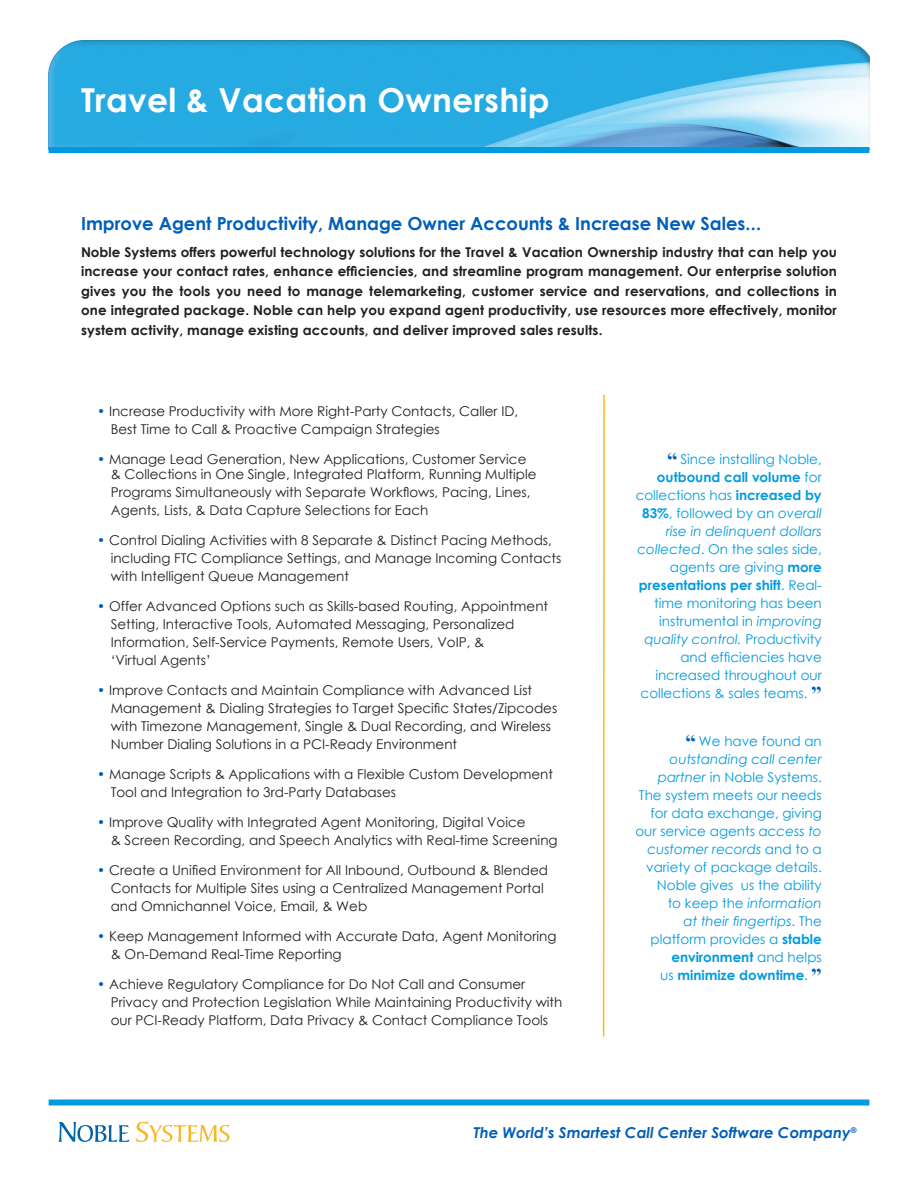
<style>
.page{position:relative;width:918px;height:1188px;background:#fff}
.page>*{position:absolute;margin:0;border:0;box-sizing:border-box;transform-origin:0 0}
.t1{font:700 33px "Century Gothic";letter-spacing:.01em;color:#fff}
.t2{font:700 18px "Century Gothic";color:#005fb9}
.t3{font:italic 700 15px "Century Gothic";color:#005fb9}
.t4{font:13.5px/18px "Century Gothic";color:#231f20}
.t5{font:13.5px/18px "Century Gothic";color:#009bde;text-align:right}
.t6{font:700 13.5px/19.5px "Century Gothic";letter-spacing:.01em;color:#231f20;text-align:justify}
.t7{font:13.5px "Century Gothic";color:#221f1f}
.t8{font:700 13.5px "Century Gothic";color:#009bde}
.s1{font-weight:700;color:#005fb9}
.s2{color:#221f1f}
.s3{font-family:"Times New Roman";font-weight:700;font-size:21px;color:#005fb9}
.s4{font-weight:700}
.s5{font-style:italic}
.s6{font-weight:400}
.s7{font-family:"Times New Roman";font-size:21px;color:#005fb9}
</style>
<div class="page">
<img style="left:49px;top:40px;width:820px;height:107px">
<div style="left:49px;top:1100px;width:820px;height:6px;background:#009bde"></div>
<svg style="left:602px;top:394px;width:3px;height:643px"></svg>
<svg style="left:59px;top:1122px;width:70px;height:20px"></svg>
<svg style="left:136px;top:1122px;width:93px;height:20px"></svg>
<div style="left:49px;top:147px;width:820px;height:6px;background:#009bde"></div>
<p class="t1" style="left:81px;top:75px;width:470px">Travel &amp; Vacation Ownership</p>
<p class="t2" style="left:81px;top:209px;width:682px">Improve Agent Productivity, Manage Owner Accounts &amp; Increase New Sales...</p>
<p class="t6" style="left:81px;top:241px;width:757px">Noble Systems offers powerful technology solutions for the Travel &amp; Vacation Ownership industry that can help you increase your contact rates, enhance efficiencies, and streamline program management. Our enterprise solution gives you the tools you need to manage telemarketing, customer service and reservations, and collections in one integrated package. Noble can help you expand agent productivity, use resources more effectively, monitor system activity, manage existing accounts, and deliver improved sales results.</p>
<p class="t4" style="left:97px;top:402px;width:423px"><span class="s1">•</span> Increase Productivity with More Right-Party Contacts, Caller ID,</p>
<p class="t4" style="left:111px;top:420px;width:331px">Best Time to Call &amp; Proactive Campaign Strategies</p>
<p class="t4" style="left:97px;top:450px;width:431px"><span class="s1">•</span> Manage Lead Generation, New Applications, Customer Service</p>
<p class="t4" style="left:111px;top:465px;width:427px">&amp; Collections in One Single, Integrated Platform, Running Multiple<br>Programs Simultaneously with Separate Workflows, Pacing, Lines,<br>Agents, Lists, &amp; Data Capture Selections for Each</p>
<p class="t4" style="left:97px;top:531px;width:456px"><span class="s1">•</span> Control Dialing Activities with 8 Separate &amp; Distinct Pacing Methods,</p>
<p class="t4" style="left:111px;top:549px;width:452px">including FTC Compliance Settings, and Manage Incoming Contacts with Intelligent Queue Management</p>
<p class="t4" style="left:97px;top:597px;width:452px"><span class="s1">•</span> Offer Advanced Options such as Skills-based Routing, Appointment</p>
<p class="t4" style="left:111px;top:615px;width:405px">Setting, Interactive Tools, Automated Messaging, Personalized<br>Information, Self-Service Payments, Remote Users, VoIP, &amp;</p>
<p class="t4" style="left:111px;top:651px;width:102px">‘Virtual Agents’</p>
<p class="t4" style="left:97px;top:681px;width:436px"><span class="s1">•</span> Improve Contacts and Maintain Compliance with Advanced List</p>
<p class="t4" style="left:111px;top:699px;width:448px">Management &amp; Dialing Strategies to Target Specific States/Zipcodes with Timezone Management, Single &amp; Dual Recording, and Wireless<br>Number Dialing Solutions in a PCI-Ready Environment</p>
<p class="t4" style="left:97px;top:765px;width:457px"><span class="s1">•</span> Manage Scripts &amp; Applications with a Flexible Custom Development</p>
<p class="t4" style="left:111px;top:783px;width:287px">Tool and Integration to 3rd-Party Databases</p>
<p class="t4" style="left:97px;top:813px;width:430px"><span class="s1">•</span> Improve Quality with Integrated Agent Monitoring, Digital Voice</p>
<p class="t4" style="left:111px;top:831px;width:448px">&amp; Screen Recording, and Speech Analytics with Real-time Screening</p>
<p class="t4" style="left:97px;top:861px;width:453px"><span class="s1">•</span> Create a Unified Environment for All Inbound, Outbound &amp; Blended</p>
<p class="t4" style="left:111px;top:879px;width:435px">Contacts for Multiple Sites using a Centralized Management Portal and Omnichannel <span class="s2">Voice, Email, &amp; Web</span></p>
<p class="t7" style="left:97px;top:927px;width:461px"><span class="s1">•</span> Keep Management Informed with Accurate Data, Agent Monitoring</p>
<p class="t7" style="left:111px;top:945px;width:233px">&amp; On-Demand Real-Time Reporting</p>
<p class="t4" style="left:97px;top:975px;width:430px"><span class="s1">•</span> Achieve Regulatory Compliance for Do Not Call and Consumer</p>
<p class="t4" style="left:111px;top:993px;width:453px">Privacy and Protection Legislation While Maintaining Productivity with our PCI-Ready Platform, Data Privacy &amp; Contact Compliance Tools</p>
<p class="t5" style="left:636px;top:450px;width:188px"><span class="s3">“</span> Since installing Noble, <span class="s4">outbound call volume</span> for collections has <span class="s4">increased by<br>83%</span>, followed by an <span class="s5">overall rise in delinquent dollars collected</span>. On the sales side, agents are giving <span class="s4">more presentations per shift</span>. Real&shy;time monitoring has been instrumental in <span class="s5">improving quality control.</span> Productivity and efficiencies have increased throughout our collections &amp; sales teams. <span class="s3">”</span></p>
<p class="t5" style="left:635px;top:732px;width:188px"><span class="s3">“</span> We have found an <span class="s5">outstanding call center partner</span> in Noble Systems.<br>The system meets our needs for data exchange, giving our service agents <span class="s5">access to customer records</span> and to a variety of package details.<br>Noble gives us the ability<br>to keep the <span class="s5">information<br>at their fingertips</span>. The platform provides a <span class="s4">stable environment</span> and helps</p>
<p class="t8" style="left:660px;top:965px;width:163px"><span class="s6">us</span> minimize downtime<span class="s6">.</span> <span class="s7">”</span></p>
<p class="t3" style="left:473px;top:1121px;width:385px">The World’s Smartest Call Center Software Company<sup>®</sup></p>
</div>
